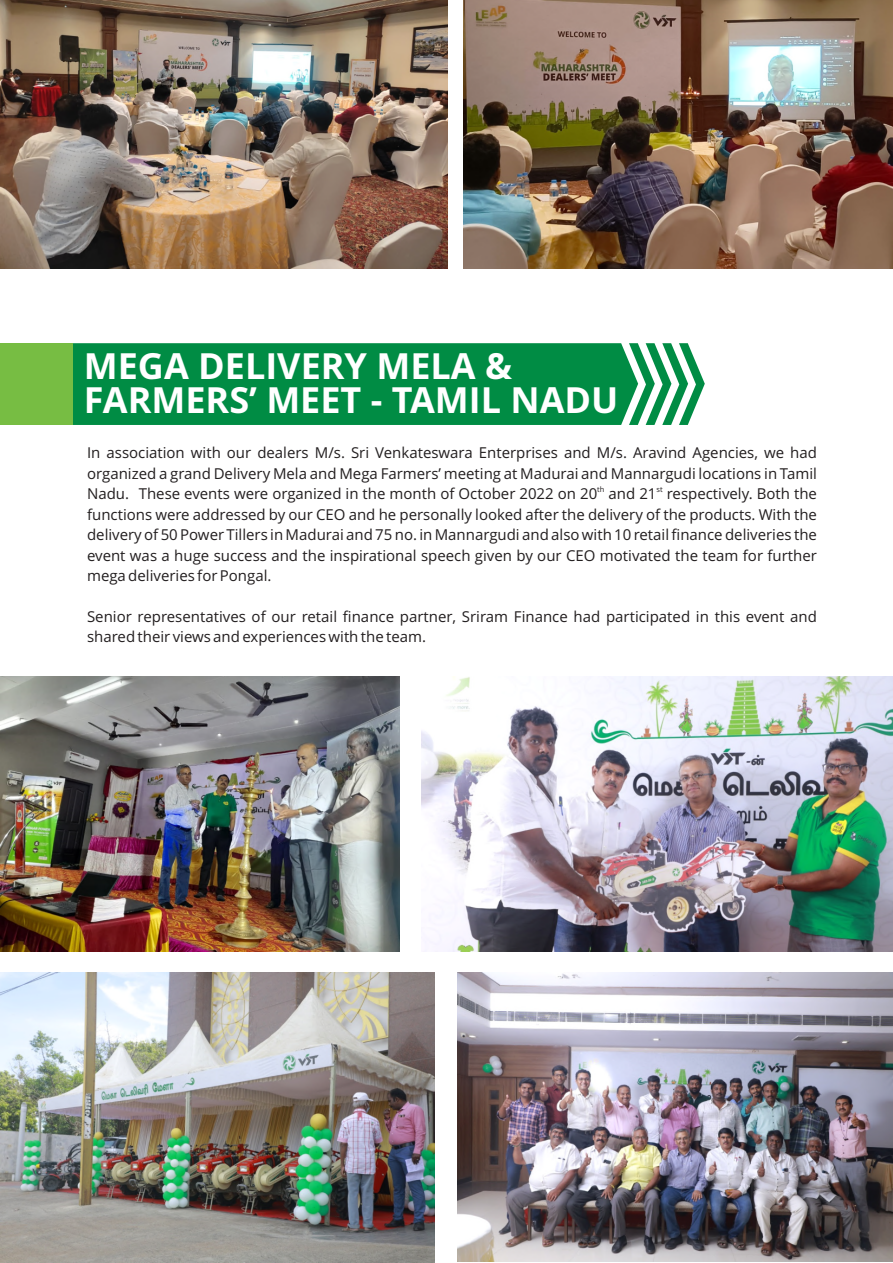
<style>
.page{position:relative;width:893px;height:1263px;background:#fff}
.page>*{position:absolute;margin:0;border:0;box-sizing:border-box;transform-origin:0 0}
.t1{font:700 36px/34.3px "Open Sans";color:#fff}
.t2{font:15px/20.4px "Open Sans";color:#231f20}
.t3{font:7.5px "Open Sans";color:#231f20}
</style>
<div class="page">
<img style="left:463px;top:0;width:430px;height:269px">
<img style="left:0;top:0;width:447px;height:269px">
<div style="left:72px;top:343px;width:557px;height:82px;background:#008c44"></div>
<svg style="left:629px;top:343px;width:76px;height:82px"></svg>
<div style="left:0;top:343px;width:72px;height:82px;background:#77bd43"></div>
<img style="left:457px;top:973px;width:436px;height:289px">
<img style="left:0;top:973px;width:435px;height:290px">
<img style="left:422px;top:676px;width:471px;height:275px">
<img style="left:1px;top:677px;width:398px;height:274px">
<h1 class="t1" style="left:84px;top:352px;width:536px">MEGA DELIVERY MELA &amp;<br>FARMERS’ MEET - TAMIL NADU</h1>
<p class="t2" style="left:87px;top:444px;width:731px">In association with our dealers M/s. Sri Venkateswara Enterprises and M/s. Aravind Agencies, we had organized a grand Delivery Mela and Mega Farmers’ meeting at Madurai and Mannargudi locations in Tamil</p>
<p class="t3" style="left:597px;top:486px;width:9px">th</p>
<p class="t3" style="left:656px;top:486px;width:8px">st</p>
<p class="t2" style="left:87px;top:485px;width:731px;text-align:justify">Nadu. These events were organized in the month of October 2022 on 20 and 21 respectively. Both the functions were addressed by our CEO and he personally looked after the delivery of the products. With the delivery of 50 Power Tillers in Madurai and 75 no. in Mannargudi and also with 10 retail finance deliveries the event was a huge success and the inspirational speech given by our CEO motivated the team for further mega deliveries for Pongal.</p>
<p class="t2" style="left:87px;top:608px;width:731px">Senior representatives of our retail finance partner, Sriram Finance had participated in this event and shared their views and experiences with the team.</p>
</div>
